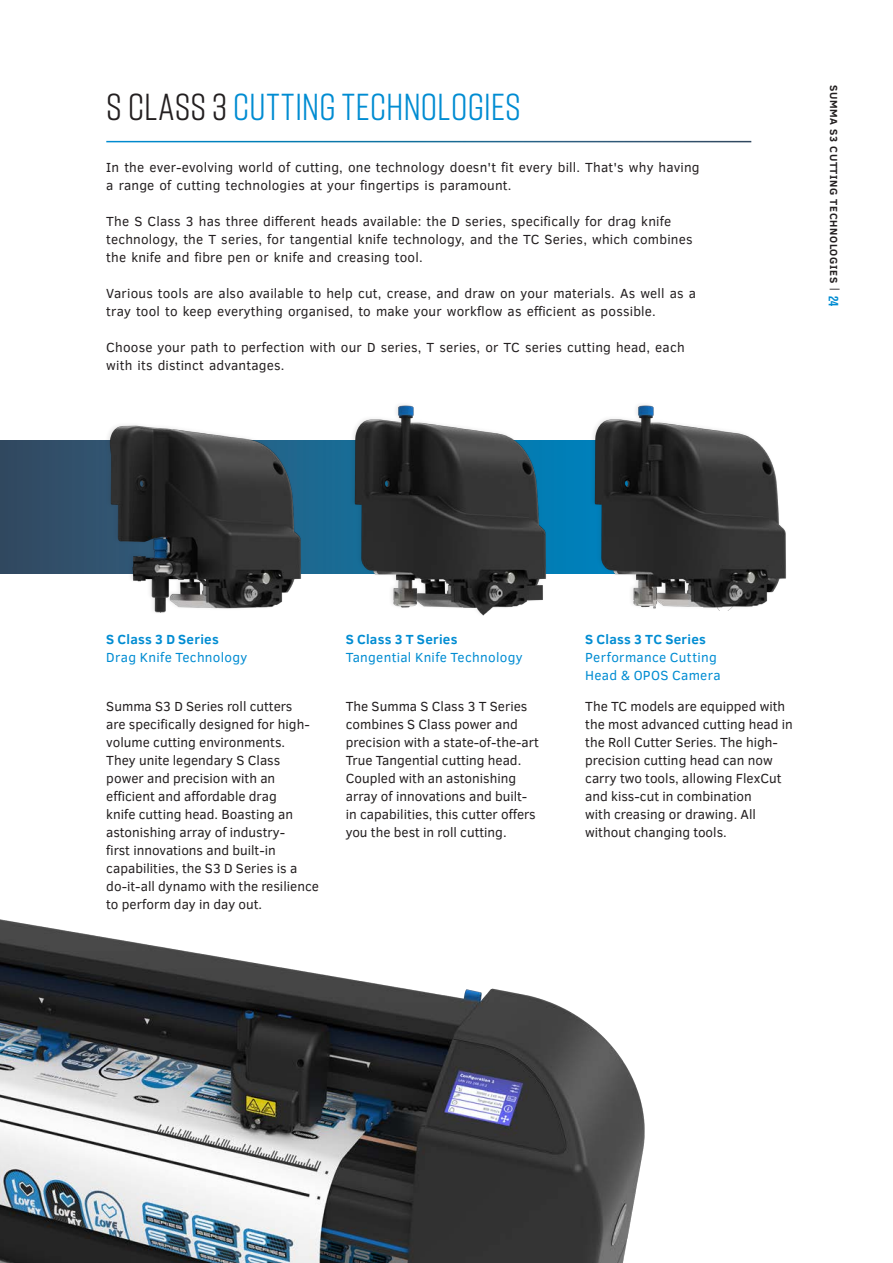
<style>
.page{position:relative;width:893px;height:1263px;background:#fff}
.page>*{position:absolute;margin:0;border:0;box-sizing:border-box;transform-origin:0 0}
.Rift-Titel-hlf_pg{font:37.5px "Rift";letter-spacing:-.005em;color:#008cd2}
.Subtitel_w_o_line_BLUE{font:13.5px/18px "Clear Sans";color:#231f20}
.Subtitel_w_o_line_BLUE-2{font:13.5px/18px "Clear Sans";letter-spacing:.02em;color:#008cd2}
.t1{font:700 10.5px "Clear Sans";letter-spacing:.06em;color:#231f20}
.s1{color:#231f20}
.s2{font-weight:400}
.s3{font-family:"Rift";font-size:13.5px;color:#008cd2}
.s4{font-weight:700}
</style>
<div class="page">
<svg style="left:0;top:441px;width:575px;height:133px;background:#285675"></svg>
<img style="left:90px;top:425px;width:228px;height:188px">
<img style="left:335px;top:405px;width:228px;height:211px">
<img style="left:575px;top:405px;width:211px;height:205px">
<img style="left:0;top:919px;width:645px;height:344px">
<p class="Rift-Titel-hlf_pg" style="left:106px;top:80px;width:416px"><span class="s1">S CLASS 3</span> CUTTING TECHNOLOGIES</p>
<p class="Subtitel_w_o_line_BLUE" style="left:106px;top:158px;width:595px">In the ever-evolving world of cutting, one technology doesn't fit every bill. That's why having a range of cutting technologies at your fingertips is paramount.</p>
<p class="Subtitel_w_o_line_BLUE" style="left:106px;top:212px;width:588px">The S Class 3 has three different heads available: the D series, specifically for drag knife technology, the T series, for tangential knife technology, and the TC Series, which combines the knife and fibre pen or knife and creasing tool.</p>
<p class="Subtitel_w_o_line_BLUE" style="left:106px;top:284px;width:591px">Various tools are also available to help cut, crease, and draw on your materials. As well as a</p>
<p class="Subtitel_w_o_line_BLUE" style="left:106px;top:302px;width:551px">tray tool to keep everything organised, to make your workflow as efficient as possible.</p>
<p class="Subtitel_w_o_line_BLUE" style="left:106px;top:338px;width:580px">Choose your path to perfection with our D series, T series, or TC series cutting head, each with its distinct advantages.</p>
<p class="t1" style="left:842px;top:85px;width:223px;rotate:90deg">Summa S3 CUTTING TECHNOLOGIES <span class="s2">|</span> <span class="s3">24</span></p>
<p class="Subtitel_w_o_line_BLUE-2" style="left:106px;top:631px;width:143px"><span class="s4">S Class 3 D Series<br></span>Drag Knife Technology</p>
<p class="Subtitel_w_o_line_BLUE" style="left:106px;top:697px;width:214px">Summa S3 D Series roll cutters<br>are specifically designed for high&shy;volume cutting environments.<br>They unite legendary S Class power and precision with an efficient and affordable drag<br>knife cutting head. Boasting an astonishing array of industry-<br>first innovations and built-in capabilities, the S3 D Series is a do-it-all dynamo with the resilience to perform day in day out.</p>
<p class="Subtitel_w_o_line_BLUE-2" style="left:346px;top:630px;width:178px"><span class="s4">S Class 3 T Series<br></span>Tangential Knife Technology</p>
<p class="Subtitel_w_o_line_BLUE" style="left:346px;top:697px;width:195px">The Summa S Class 3 T Series combines S Class power and precision with a state-of-the-art<br>True Tangential cutting head.<br>Coupled with an astonishing array of innovations and built&shy;in capabilities, this cutter offers you the best in roll cutting.</p>
<p class="Subtitel_w_o_line_BLUE-2" style="left:585px;top:630px;width:137px"><span class="s4">S Class 3 TC Series<br></span>Performance Cutting<br>Head &amp; OPOS Camera</p>
<p class="Subtitel_w_o_line_BLUE" style="left:585px;top:697px;width:209px">The TC models are equipped with the most advanced cutting head in the Roll Cutter Series. The high&shy;precision cutting head can now carry two tools, allowing FlexCut and kiss-cut in combination<br>with creasing or drawing. All without changing tools.</p>
</div>
